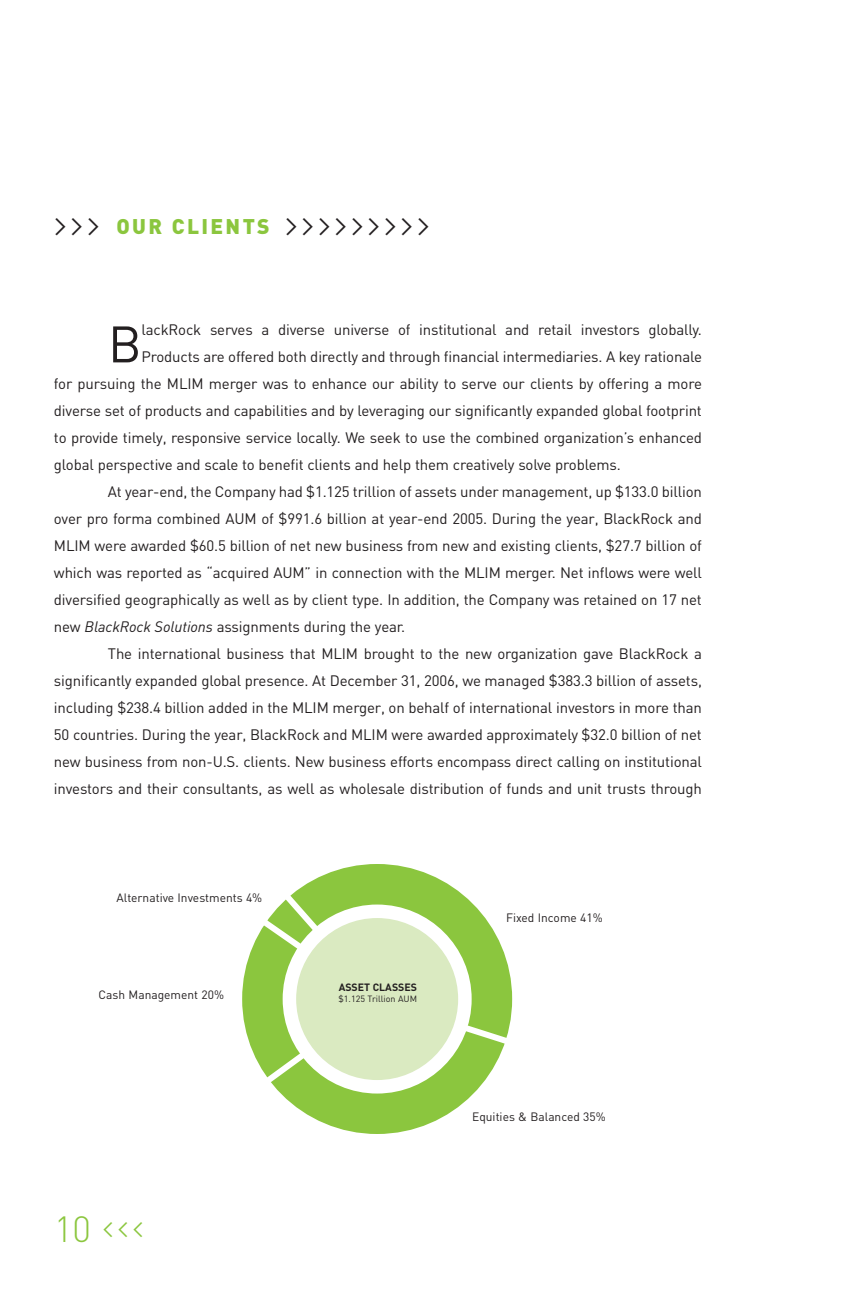
<style>
.page{position:relative;width:864px;height:1296px;background:#fff}
.page>*{position:absolute;margin:0;border:0;box-sizing:border-box;transform-origin:0 0}
.t1{font:50.55px "DIN";color:#231f20}
.t2{font:300 36px "DIN";color:#8bc63e}
.t3{font:900 21px "DIN";letter-spacing:.11em;color:#8bc63e}
.t4{font:21px/15px "Wingdings 3";color:#8bc63e;text-align:justify}
.t5{font:15px "DIN";letter-spacing:-.01em;color:#231f20}
.t6{font:12px "DIN";color:#231f20}
.t7{font:700 10.5px "DIN";color:#231f20}
.t8{font:9px "DIN";color:#231f20}
.s1{font-style:italic}
</style>
<div class="page">
<div style="left:242px;top:864px;width:270px;height:270px;background:#8bc63e;border-radius:50%"></div>
<svg style="left:253px;top:877px;width:260px;height:217px"></svg>
<div style="left:296px;top:918px;width:162px;height:162px;background:#daeac1;border-radius:50%"></div>
<h3 class="t3" style="left:117px;top:219px;width:155px">OUR CLIENTS</h3>
<h1 class="t1" style="left:108px;top:326px;width:35px">B</h1>
<p class="t5" style="left:142px;top:325px;width:562px">lackRock serves a diverse universe of institutional and retail investors globally.</p>
<p class="t5" style="left:142px;top:352px;width:562px">Products are offered both directly and through financial intermediaries. A key rationale</p>
<p class="t5" style="left:54px;top:379px;width:650px">for pursuing the MLIM merger was to enhance our ability to serve our clients by offering a more</p>
<p class="t5" style="left:54px;top:406px;width:649px">diverse set of products and capabilities and by leveraging our significantly expanded global footprint</p>
<p class="t5" style="left:54px;top:433px;width:650px">to provide timely, responsive service locally. We seek to use the combined organization’s enhanced</p>
<p class="t5" style="left:54px;top:460px;width:568px">global perspective and scale to benefit clients and help them creatively solve problems.</p>
<p class="t5" style="left:108px;top:487px;width:595px">At year-end, the Company had $1.125 trillion of assets under management, up $133.0 billion</p>
<p class="t5" style="left:54px;top:514px;width:649px">over pro forma combined AUM of $991.6 billion at year-end 2005. During the year, BlackRock and</p>
<p class="t5" style="left:54px;top:541px;width:650px">MLIM were awarded $60.5 billion of net new business from new and existing clients, $27.7 billion of</p>
<p class="t5" style="left:54px;top:568px;width:649px">which was reported as “acquired AUM” in connection with the MLIM merger. Net inflows were well</p>
<p class="t5" style="left:54px;top:595px;width:650px">diversified geographically as well as by client type. In addition, the Company was retained on 17 net</p>
<p class="t5" style="left:54px;top:622px;width:353px">new <span class="s1">BlackRock Solutions</span> assignments during the year.</p>
<p class="t5" style="left:108px;top:649px;width:595px">The international business that MLIM brought to the new organization gave BlackRock a</p>
<p class="t5" style="left:54px;top:676px;width:650px">significantly expanded global presence. At December 31, 2006, we managed $383.3 billion of assets,</p>
<p class="t5" style="left:54px;top:703px;width:649px">including $238.4 billion added in the MLIM merger, on behalf of international investors in more than</p>
<p class="t5" style="left:54px;top:730px;width:649px">50 countries. During the year, BlackRock and MLIM were awarded approximately $32.0 billion of net</p>
<p class="t5" style="left:54px;top:757px;width:649px">new business from non-U.S. clients. New business efforts encompass direct calling on institutional</p>
<p class="t5" style="left:54px;top:784px;width:650px">investors and their consultants, as well as wholesale distribution of funds and unit trusts through</p>
<p class="t6" style="left:116px;top:894px;width:147px">Alternative Investments 4%</p>
<p class="t6" style="left:99px;top:990px;width:127px">Cash Management 20%</p>
<h2 class="t2" style="left:54px;top:1216px;width:39px">10</h2>
<h3 class="t4" style="left:104px;top:1239px;width:20px;rotate:-90deg">⌃ ⌃ ⌃</h3>
<p class="t7" style="left:339px;top:984px;width:80px">ASSET CLASSES</p>
<p class="t8" style="left:339px;top:996px;width:80px">$1.125 Trillion AUM</p>
<p class="t6" style="left:506px;top:914px;width:98px">Fixed Income 41%</p>
<p class="t6" style="left:472px;top:1112px;width:135px">Equities &amp; Balanced 35%</p>
</div>
